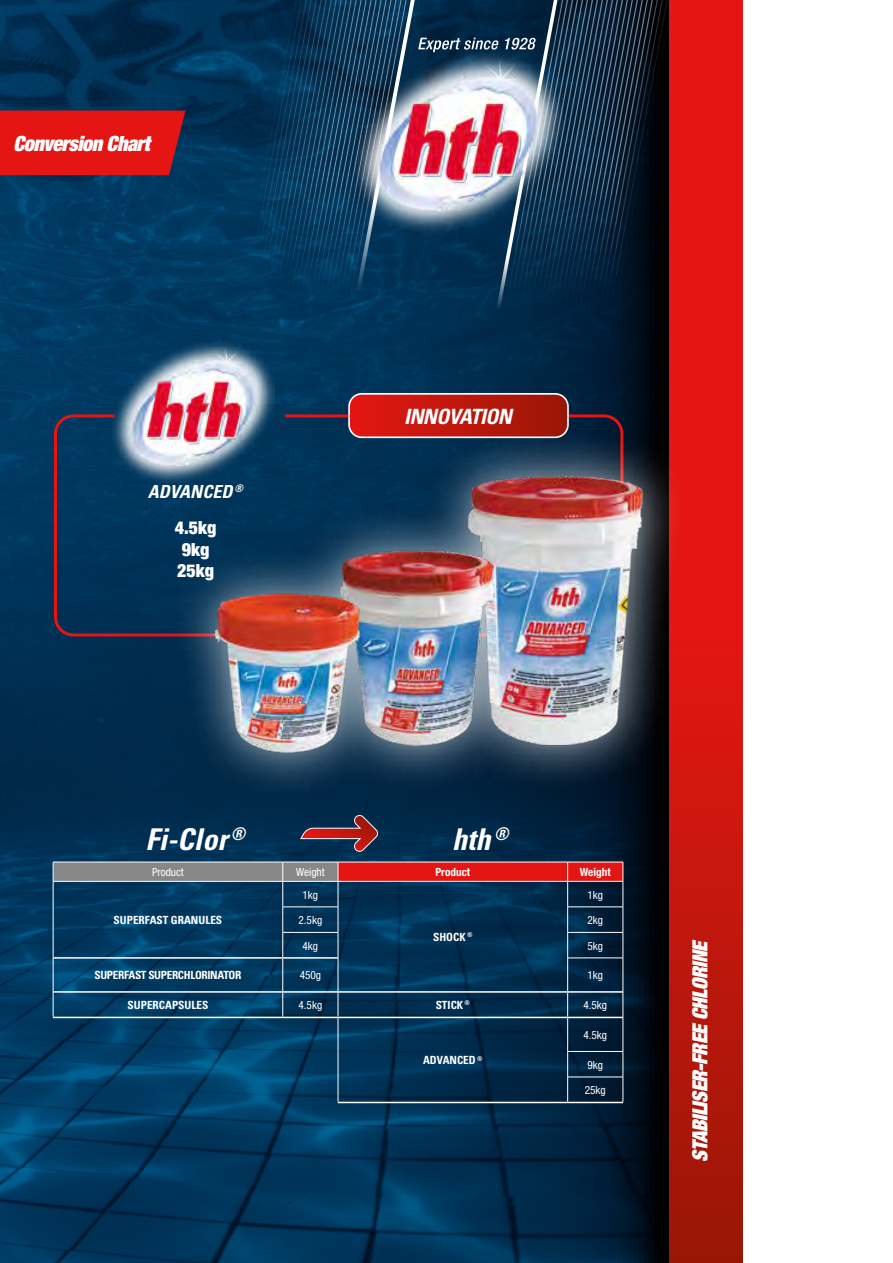
<style>
.page{position:relative;width:893px;height:1263px;background:#fff}
.page>*{position:absolute;margin:0;border:0;box-sizing:border-box;transform-origin:0 0}
.t1{font:italic 700 condensed 30px "Univers";color:#fff}
.t2{font:italic 900 expanded 21px "Helvetica Neue";letter-spacing:-.02em;color:#fff;scale:.95 1}
.t3{font:italic 700 condensed 21px "Univers";letter-spacing:-.025em;color:#fff}
.t4{font:900 condensed 18px/21.6px "Helvetica Neue";color:#fff}
.t5{font:italic 700 condensed 18px "Univers";color:#fff}
.t6{font:condensed 11.25px "Helvetica Neue";color:#fff}
.t7{font:700 condensed 11.25px "Univers";color:#fff}
.t8{font:700 condensed 11.25px "Univers";letter-spacing:-.03em;color:#fff}
.t9{font:700 condensed 11.25px "Helvetica Neue";color:#fff}
</style>
<div class="page">
<img style="left:0;top:0;width:669px;height:1263px">
<svg style="left:669px;top:0;width:73px;height:1263px;background:#ce150f"></svg>
<div style="left:0;top:111px;width:185px;height:64px;background:#e41513"></div>
<img style="left:112px;top:332px;width:163px;height:162px">
<div style="left:54px;top:414px;width:569px;height:222px;border:3px solid #e41513;border-radius:18px"></div>
<div style="left:171px;top:429px;width:518px;height:369px;background:#fff;opacity:.75"></div>
<img style="left:447px;top:475px;width:241px;height:269px">
<img style="left:330px;top:542px;width:176px;height:217px">
<img style="left:212px;top:589px;width:153px;height:166px">
<svg style="left:53px;top:862px;width:571px;height:96px;background:#293d59"></svg>
<hr style="left:53px;top:957px;width:230px;height:2px;background:#fff">
<hr style="left:283px;top:957px;width:55px;height:2px;background:#fff">
<hr style="left:53px;top:991px;width:230px;height:2px;background:#fff">
<hr style="left:283px;top:991px;width:55px;height:2px;background:#fff">
<hr style="left:338px;top:991px;width:230px;height:2px;background:#fff">
<hr style="left:568px;top:991px;width:55px;height:2px;background:#fff">
<hr style="left:53px;top:1017px;width:230px;height:1px;background:#fff">
<hr style="left:283px;top:1017px;width:55px;height:1px;background:#fff">
<hr style="left:338px;top:1017px;width:230px;height:1px;background:#fff">
<hr style="left:568px;top:1017px;width:55px;height:1px;background:#fff">
<hr style="left:53px;top:958px;width:1px;height:34px;background:#fff">
<hr style="left:282px;top:959px;width:1px;height:32px;background:#fff">
<hr style="left:338px;top:958px;width:1px;height:33px;background:#fff">
<hr style="left:567px;top:958px;width:1px;height:33px;background:#fff">
<hr style="left:623px;top:958px;width:1px;height:34px;background:#fff">
<svg style="left:53px;top:992px;width:1px;height:25px"></svg>
<svg style="left:282px;top:993px;width:1px;height:24px"></svg>
<svg style="left:338px;top:993px;width:1px;height:24px"></svg>
<svg style="left:567px;top:993px;width:1px;height:24px"></svg>
<svg style="left:623px;top:992px;width:1px;height:25px"></svg>
<hr style="left:338px;top:1018px;width:1px;height:33px;background:#fff">
<hr style="left:567px;top:1018px;width:1px;height:33px;background:#fff">
<hr style="left:623px;top:1017px;width:1px;height:34px;background:#fff">
<hr style="left:338px;top:1102px;width:230px;height:1px;background:#fff">
<hr style="left:567px;top:1051px;width:56px;height:1px;background:#fff">
<svg style="left:338px;top:1051px;width:1px;height:51px"></svg>
<hr style="left:567px;top:1077px;width:56px;height:1px;background:#fff">
<svg style="left:567px;top:1052px;width:1px;height:50px"></svg>
<svg style="left:623px;top:1052px;width:1px;height:50px"></svg>
<hr style="left:568px;top:1102px;width:55px;height:1px;background:#fff">
<hr style="left:567px;top:958px;width:56px;height:1px;background:#fff">
<svg style="left:300px;top:814px;width:78px;height:39px;background:#4d3345"></svg>
<svg style="left:349px;top:394px;width:219px;height:43px;background:#bd170e"></svg>
<div style="left:348px;top:393px;width:221px;height:45px;border:2px solid #fff;border-radius:13px"></div>
<svg style="left:230px;top:0;width:457px;height:344px;background:#31425b"></svg>
<h2 class="t2" style="left:13px;top:130px;width:145px">Conversion Chart</h2>
<h3 class="t5" style="left:148px;top:481px;width:97px">ADVANCED <sup>®</sup></h3>
<h3 class="t4" style="left:175px;top:516px;width:43px">4.5kg<br>9kg<br>25kg</h3>
<h2 class="t3" style="left:404px;top:403px;width:109px">INNOVATION</h2>
<h1 class="t1" style="left:146px;top:821px;width:101px">Fi-Clor <sup>®</sup></h1>
<h1 class="t1" style="left:452px;top:821px;width:58px">hth <sup>®</sup></h1>
<p class="t6" style="left:152px;top:866px;width:33px">Product</p>
<p class="t6" style="left:296px;top:866px;width:30px">Weight</p>
<p class="t9" style="left:435px;top:865px;width:36px">Product</p>
<p class="t9" style="left:580px;top:865px;width:32px">Weight</p>
<p class="t7" style="left:114px;top:913px;width:110px">SUPERFAST GRANULES</p>
<p class="t6" style="left:303px;top:888px;width:17px">1kg</p>
<p class="t6" style="left:587px;top:888px;width:17px">1kg</p>
<p class="t6" style="left:299px;top:913px;width:25px">2.5kg</p>
<p class="t6" style="left:587px;top:913px;width:17px">2kg</p>
<p class="t6" style="left:303px;top:939px;width:17px">4kg</p>
<p class="t6" style="left:587px;top:939px;width:17px">5kg</p>
<p class="t7" style="left:433px;top:930px;width:41px">SHOCK <sup>®</sup></p>
<p class="t8" style="left:94px;top:968px;width:148px">SUPERFAST SUPERCHLORINATOR</p>
<p class="t6" style="left:300px;top:969px;width:23px">450g</p>
<p class="t6" style="left:587px;top:969px;width:17px">1kg</p>
<p class="t7" style="left:128px;top:998px;width:82px">SUPERCAPSULES</p>
<p class="t6" style="left:299px;top:999px;width:25px">4.5kg</p>
<p class="t7" style="left:436px;top:998px;width:36px">STICK <sup>®</sup></p>
<p class="t6" style="left:583px;top:999px;width:25px">4.5kg</p>
<p class="t7" style="left:423px;top:1053px;width:61px">ADVANCED <sup>®</sup></p>
<p class="t6" style="left:583px;top:1028px;width:25px">4.5kg</p>
<p class="t6" style="left:587px;top:1058px;width:17px">9kg</p>
<p class="t6" style="left:585px;top:1084px;width:23px">25kg</p>
<h2 class="t2" style="left:686px;top:1161px;width:235px;rotate:-90deg">STABILISER-FREE CHLORINE</h2>
</div>
